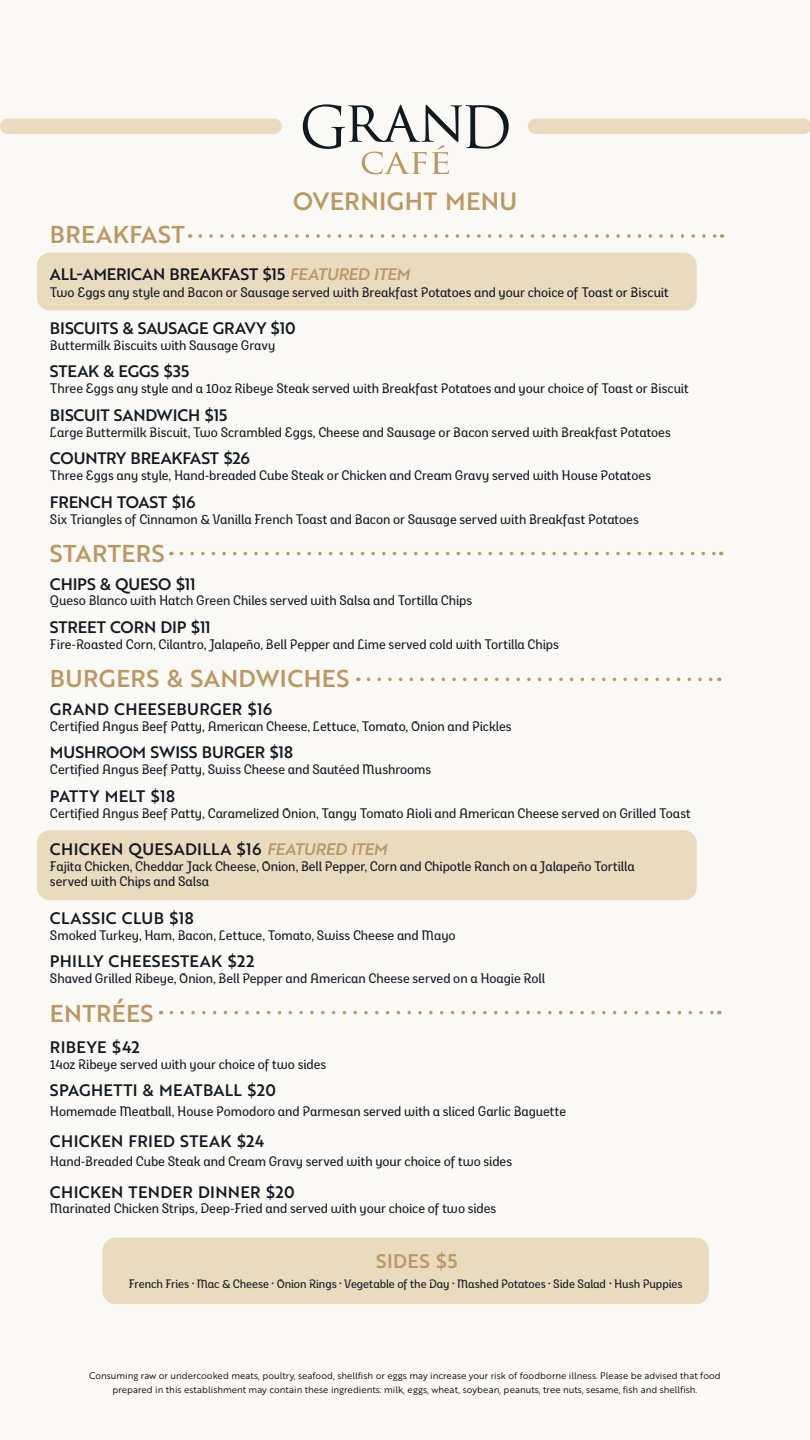
<style>
.page{position:relative;width:810px;height:1440px;background:#fbf9f5}
.page>*{position:absolute;margin:0;border:0;box-sizing:border-box;transform-origin:0 0}
.t1{font:24.38px "Brother 1816 Medium";letter-spacing:.015em;color:#b99864}
.t2{font:23.7px "Brother 1816 Medium";letter-spacing:.015em;color:#b99864}
.t3{font:19.2px "Brother 1816 Medium";letter-spacing:.02em;color:#b99864}
.t4{font:16.2px "Brother 1816 Medium";letter-spacing:.005em;color:#111921}
.t5{font:16.2px "Brother 1816 Medium";letter-spacing:-.015em;color:#111921}
.t6{font:16.2px "Brother 1816 Medium";letter-spacing:.025em;color:#111921}
.t7{font:13.12px/15.8px "Eixample Dip";letter-spacing:-.005em;color:#111921}
.t8{font:11.62px "Eixample Dip";letter-spacing:-.005em;color:#111921}
.t9{font:9.23px/14.2px "Brother 1816 Book";color:#000;text-align:center}
.s1{font-family:"Brother 1816 Medium Italic";color:#b99864}
.s2{font-size:14.4px}
</style>
<div class="page">
<div style="left:37px;top:830px;width:660px;height:70px;background:#e8dbbe;border-radius:13px"></div>
<div style="left:37px;top:253px;width:660px;height:57px;background:#e8dbbe;border-radius:13px"></div>
<svg style="left:303px;top:104px;width:206px;height:70px"></svg>
<svg style="left:200px;top:234px;width:516px;height:4px"></svg>
<svg style="left:181px;top:552px;width:534px;height:3px"></svg>
<svg style="left:171px;top:1011px;width:542px;height:3px"></svg>
<svg style="left:368px;top:678px;width:352px;height:3px"></svg>
<div style="left:0;top:119px;width:282px;height:15px;background:#e8dbbe;border-radius:8px"></div>
<div style="left:528px;top:119px;width:282px;height:15px;background:#e8dbbe"></div>
<div style="left:103px;top:1238px;width:606px;height:66px;background:#e8dbbe;border-radius:13px"></div>
<p class="t1" style="left:293px;top:183px;width:226px">OVERNIGHT MENU</p>
<p class="t2" style="left:50px;top:216px;width:136px">BREAKFAST</p>
<p class="t4" style="left:50px;top:262px;width:361px">ALL-AMERICAN BREAKFAST $15 <span class="s1">FEATURED ITEM</span></p>
<p class="t7" style="left:50px;top:284px;width:620px">Two Eggs any style and Bacon or Sausage served with Breakfast Potatoes and your choice of Toast or Biscuit</p>
<p class="t4" style="left:50px;top:316px;width:247px">BISCUITS &amp; SAUSAGE GRAVY $10</p>
<p class="t7" style="left:50px;top:337px;width:227px">Buttermilk Biscuits with Sausage Gravy</p>
<p class="t4" style="left:50px;top:359px;width:141px">STEAK &amp; EGGS $35</p>
<p class="t7" style="left:50px;top:380px;width:640px">Three Eggs any style and a 10oz Ribeye Steak served with Breakfast Potatoes and your choice of Toast or Biscuit</p>
<p class="t4" style="left:50px;top:403px;width:179px">BISCUIT SANDWICH $15</p>
<p class="t7" style="left:50px;top:424px;width:622px">Large Buttermilk Biscuit, Two Scrambled Eggs, Cheese and Sausage or Bacon served with Breakfast Potatoes</p>
<p class="t4" style="left:50px;top:446px;width:202px">COUNTRY BREAKFAST $26</p>
<p class="t7" style="left:50px;top:467px;width:603px">Three Eggs any style, Hand-breaded Cube Steak or Chicken and Cream Gravy served with House Potatoes</p>
<p class="t5" style="left:50px;top:490px;width:147px">FRENCH TOAST $16</p>
<p class="t7" style="left:50px;top:511px;width:590px">Six Triangles of Cinnamon &amp; Vanilla French Toast and Bacon or Sausage served with Breakfast Potatoes</p>
<p class="t2" style="left:50px;top:536px;width:116px">STARTERS</p>
<p class="t4" style="left:50px;top:572px;width:147px">CHIPS &amp; QUESO $11</p>
<p class="t7" style="left:50px;top:593px;width:424px">Queso Blanco with Hatch Green Chiles served with Salsa and Tortilla Chips</p>
<p class="t4" style="left:50px;top:615px;width:162px">STREET CORN DIP $11</p>
<p class="t7" style="left:50px;top:636px;width:510px">Fire-Roasted Corn, Cilantro, Jalapeño, Bell Pepper and Lime served cold with Tortilla Chips</p>
<p class="t2" style="left:50px;top:661px;width:301px">BURGERS &amp; SANDWICHES</p>
<p class="t4" style="left:50px;top:697px;width:224px">GRAND CHEESEBURGER $16</p>
<p class="t7" style="left:50px;top:718px;width:463px">Certified Angus Beef Patty, American Cheese, Lettuce, Tomato, Onion and Pickles</p>
<p class="t4" style="left:50px;top:740px;width:245px">MUSHROOM SWISS BURGER $18</p>
<p class="t7" style="left:50px;top:761px;width:383px">Certified Angus Beef Patty, Swiss Cheese and Sautéed Mushrooms</p>
<p class="t4" style="left:50px;top:784px;width:126px">PATTY MELT $18</p>
<p class="t7" style="left:50px;top:805px;width:643px">Certified Angus Beef Patty, Caramelized Onion, Tangy Tomato Aioli and American Cheese served on Grilled Toast</p>
<p class="t4" style="left:50px;top:837px;width:339px">CHICKEN QUESADILLA $16 <span class="s1">FEATURED ITEM</span></p>
<p class="t7" style="left:50px;top:858px;width:586px">Fajita Chicken, Cheddar Jack Cheese, Onion, Bell Pepper, Corn and Chipotle Ranch on a Jalapeño Tortilla served with Chips and Salsa</p>
<p class="t6" style="left:50px;top:906px;width:145px">CLASSIC CLUB $18</p>
<p class="t7" style="left:50px;top:927px;width:407px">Smoked Turkey, Ham, Bacon, Lettuce, Tomato, Swiss Cheese and Mayo</p>
<p class="t4" style="left:50px;top:949px;width:206px">PHILLY CHEESESTEAK $22</p>
<p class="t7" style="left:50px;top:970px;width:497px">Shaved Grilled Ribeye, Onion, Bell Pepper and American Cheese served on a Hoagie Roll</p>
<p class="t2" style="left:50px;top:995px;width:105px">ENTRÉES</p>
<p class="t4" style="left:50px;top:1035px;width:92px">RIBEYE $42</p>
<p class="t7" style="left:50px;top:1056px;width:278px">14oz Ribeye served with your choice of two sides</p>
<p class="t4" style="left:50px;top:1078px;width:228px">SPAGHETTI &amp; MEATBALL $20</p>
<p class="t7" style="left:50px;top:1103px;width:518px">Homemade Meatball, House Pomodoro and Parmesan served with a sliced Garlic Baguette</p>
<p class="t4" style="left:50px;top:1129px;width:216px">CHICKEN FRIED STEAK $24</p>
<p class="t7" style="left:50px;top:1154px;width:464px">Hand-Breaded Cube Steak and Cream Gravy served with your choice of two sides</p>
<p class="t4" style="left:50px;top:1180px;width:246px">CHICKEN TENDER DINNER $20</p>
<p class="t7" style="left:50px;top:1201px;width:448px">Marinated Chicken Strips, Deep-Fried and served with your choice of two sides</p>
<p class="t3" style="left:376px;top:1246px;width:83px">SIDES $5</p>
<p class="t8" style="left:129px;top:1276px;width:555px">French Fries <span class="s2">·</span> Mac &amp; Cheese <span class="s2">·</span> Onion Rings <span class="s2">·</span> Vegetable of the Day <span class="s2">·</span> Mashed Potatoes <span class="s2">·</span> Side Salad <span class="s2">·</span> Hush Puppies</p>
<p class="t9" style="left:89px;top:1368px;width:633px">Consuming raw or undercooked meats, poultry, seafood, shellfish or eggs may increase your risk of foodborne illness. Please be advised that food prepared in this establishment may contain these ingredients: milk, eggs, wheat, soybean, peanuts, tree nuts, sesame, fish and shellfish.</p>
</div>
